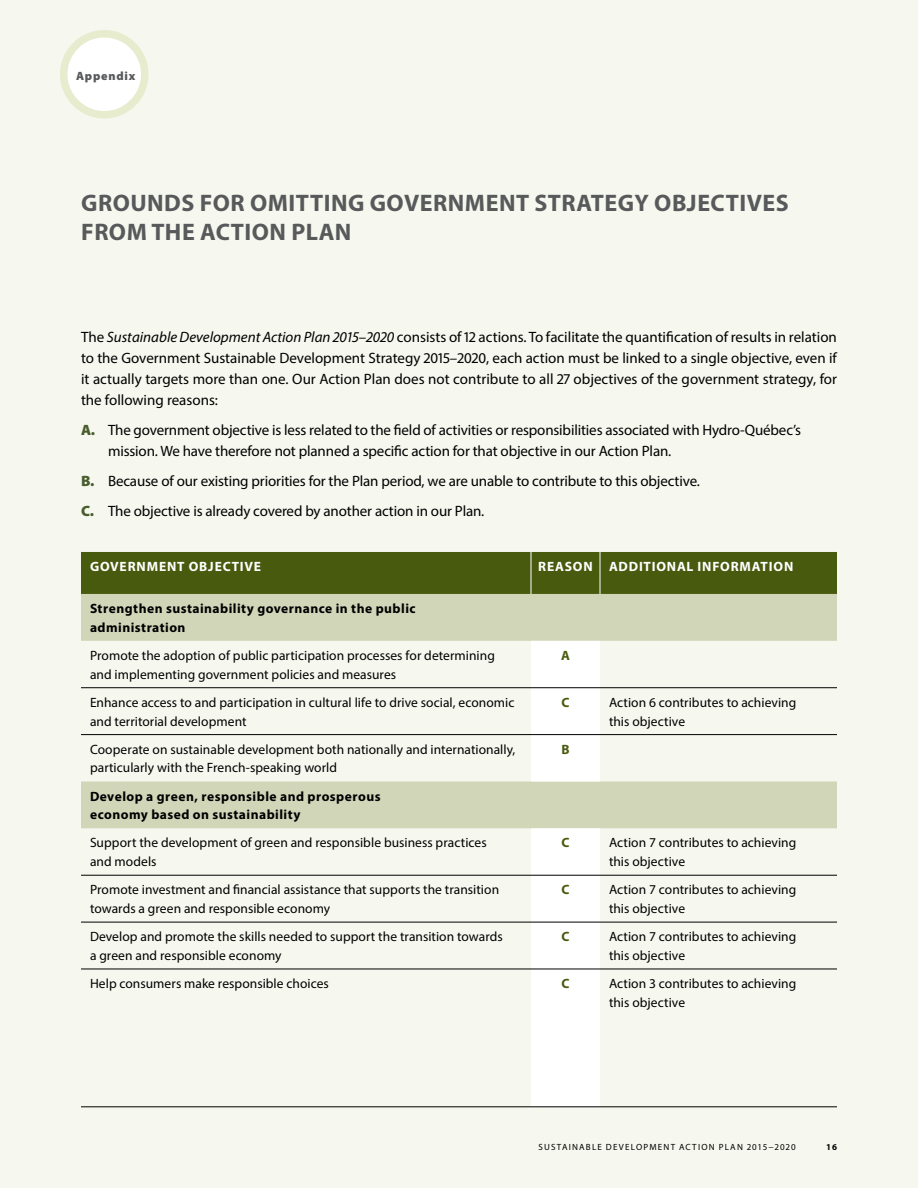
<style>
.page{position:relative;width:918px;height:1188px;background:#f6f8ef}
.page>*{position:absolute;margin:0;border:0;box-sizing:border-box;transform-origin:0 0}
.TEXT___H1{font:700 24px/28.8px "Myriad Pro";letter-spacing:.02em;color:#58595b}
.t1{font:15px/21px "Myriad Pro";letter-spacing:-.01em;color:#000;text-align:justify}
.TABLEAU___Objectif{font:13.5px/18.8px "Myriad Pro";letter-spacing:.005em;color:#000}
.TABLEAU___Info_suppl{font:13.5px/18.8px "Myriad Pro";color:#000}
.TABLEAU___Sous-titre{font:700 13.5px/18.8px "Myriad Pro";letter-spacing:.035em;color:#000}
.TABLEAU___HEADER{font:700 13.5px "Myriad Pro";letter-spacing:.06em;color:#fff}
.TABLEAU___Motif{font:700 13.5px "Myriad Pro";color:#485a0e}
.TEXT___H1_Action{font:900 12px "Myriad Pro";letter-spacing:.07em;color:#58595b}
.t2{font:9px "Myriad Pro";letter-spacing:.135em;color:#000}
.t3{font:700 9px "Myriad Pro";color:#000}
.s1{font-style:italic}
.s2{font-weight:900;color:#495c2e}
</style>
<div class="page">
<div style="left:64px;top:34px;width:81px;height:81px;background:#fff;border-radius:50%"></div>
<div style="left:60px;top:30px;width:88px;height:88px;border:8px solid #e7ecce;border-radius:50%"></div>
<div style="left:81px;top:552px;width:756px;height:42px;background:#485a0e"></div>
<svg style="left:81px;top:594px;width:756px;height:234px"></svg>
<svg style="left:531px;top:641px;width:69px;height:466px"></svg>
<hr style="left:81px;top:969px;width:450px;height:1px;background:#000">
<hr style="left:531px;top:969px;width:69px;height:1px;background:#000">
<hr style="left:600px;top:969px;width:237px;height:1px;background:#000">
<hr style="left:531px;top:552px;width:1px;height:42px;background:#fff">
<hr style="left:600px;top:552px;width:1px;height:42px;background:#fff">
<hr style="left:81px;top:687px;width:450px;height:1px;background:#000">
<hr style="left:531px;top:687px;width:69px;height:1px;background:#000">
<hr style="left:600px;top:687px;width:237px;height:1px;background:#000">
<hr style="left:81px;top:734px;width:450px;height:1px;background:#000">
<hr style="left:531px;top:734px;width:69px;height:1px;background:#000">
<hr style="left:600px;top:734px;width:237px;height:1px;background:#000">
<hr style="left:81px;top:875px;width:450px;height:1px;background:#000">
<hr style="left:531px;top:875px;width:69px;height:1px;background:#000">
<hr style="left:600px;top:875px;width:237px;height:1px;background:#000">
<hr style="left:81px;top:922px;width:450px;height:1px;background:#000">
<hr style="left:531px;top:922px;width:69px;height:1px;background:#000">
<hr style="left:600px;top:922px;width:237px;height:1px;background:#000">
<hr style="left:81px;top:1107px;width:450px;height:1px;background:#000">
<hr style="left:531px;top:1107px;width:69px;height:1px;background:#000">
<hr style="left:600px;top:1107px;width:237px;height:1px;background:#000">
<h1 class="TEXT___H1_Action" style="left:76px;top:69px;width:61px">Appendix</h1>
<h1 class="TEXT___H1" style="left:81px;top:188px;width:709px">GROUNDS FOR OMITTING GOVERNMENT STRATEGY OBJECTIVES<br>FROM THE ACTION PLAN</h1>
<p class="t1" style="left:81px;top:326px;width:758px">The <span class="s1">Sustainable Development Action Plan 2015–2020</span> consists of 12 actions. To facilitate the quantification of results in relation to the Government Sustainable Development Strategy 2015–2020, each action must be linked to a single objective, even if it actually targets more than one. Our Action Plan does not contribute to all 27 objectives of the government strategy, for the following reasons:</p>
<p class="t1" style="left:108px;top:419px;width:694px;text-indent:-27px"><span class="s2">A.</span> The government objective is less related to the field of activities or responsibilities associated with Hydro-Québec’s mission. We have therefore not planned a specific action for that objective in our Action Plan.</p>
<p class="t1" style="left:81px;top:470px;width:620px"><span class="s2">B.</span> Because of our existing priorities for the Plan period, we are unable to contribute to this objective.</p>
<p class="t1" style="left:81px;top:500px;width:405px"><span class="s2">C.</span> The objective is already covered by another action in our Plan.</p>
<p class="TABLEAU___HEADER" style="left:90px;top:558px;width:173px">GOVERNMENT OBJECTIVE</p>
<p class="TABLEAU___HEADER" style="left:538px;top:558px;width:56px">REASON</p>
<p class="TABLEAU___HEADER" style="left:609px;top:558px;width:186px">ADDITIONAL INFORMATION</p>
<p class="TABLEAU___Sous-titre" style="left:90px;top:599px;width:327px">Strengthen sustainability governance in the public administration</p>
<p class="TABLEAU___Objectif" style="left:90px;top:646px;width:406px">Promote the adoption of public participation processes for determining and implementing government policies and measures</p>
<p class="TABLEAU___Motif" style="left:561px;top:647px;width:10px">A</p>
<p class="TABLEAU___Objectif" style="left:90px;top:693px;width:426px">Enhance access to and participation in cultural life to drive social, economic and territorial development</p>
<p class="TABLEAU___Motif" style="left:561px;top:693px;width:10px">C</p>
<p class="TABLEAU___Info_suppl" style="left:609px;top:693px;width:189px">Action 6 contributes to achieving this objective</p>
<p class="TABLEAU___Objectif" style="left:90px;top:740px;width:427px">Cooperate on sustainable development both nationally and internationally, particularly with the French-speaking world</p>
<p class="TABLEAU___Motif" style="left:561px;top:740px;width:10px">B</p>
<p class="TABLEAU___Sous-titre" style="left:90px;top:786px;width:292px">Develop a green, responsible and prosperous economy based on sustainability</p>
<p class="TABLEAU___Objectif" style="left:90px;top:833px;width:398px">Support the development of green and responsible business practices and models</p>
<p class="TABLEAU___Motif" style="left:561px;top:834px;width:10px">C</p>
<p class="TABLEAU___Info_suppl" style="left:609px;top:833px;width:189px">Action 7 contributes to achieving this objective</p>
<p class="TABLEAU___Objectif" style="left:90px;top:880px;width:411px">Promote investment and financial assistance that supports the transition towards a green and responsible economy</p>
<p class="TABLEAU___Motif" style="left:561px;top:881px;width:10px">C</p>
<p class="TABLEAU___Info_suppl" style="left:609px;top:880px;width:189px">Action 7 contributes to achieving this objective</p>
<p class="TABLEAU___Objectif" style="left:90px;top:927px;width:414px">Develop and promote the skills needed to support the transition towards a green and responsible economy</p>
<p class="TABLEAU___Motif" style="left:561px;top:928px;width:10px">C</p>
<p class="TABLEAU___Info_suppl" style="left:609px;top:927px;width:189px">Action 7 contributes to achieving this objective</p>
<p class="TABLEAU___Objectif" style="left:90px;top:974px;width:240px">Help consumers make responsible choices</p>
<p class="TABLEAU___Motif" style="left:561px;top:975px;width:10px">C</p>
<p class="TABLEAU___Info_suppl" style="left:609px;top:974px;width:189px">Action 3 contributes to achieving this objective</p>
<p class="t2" style="left:539px;top:1141px;width:259px">SUSTAINABLE DEVELOPMENT ACTION PLAN 2015−2020</p>
<p class="t3" style="left:826px;top:1141px;width:12px">16</p>
</div>
